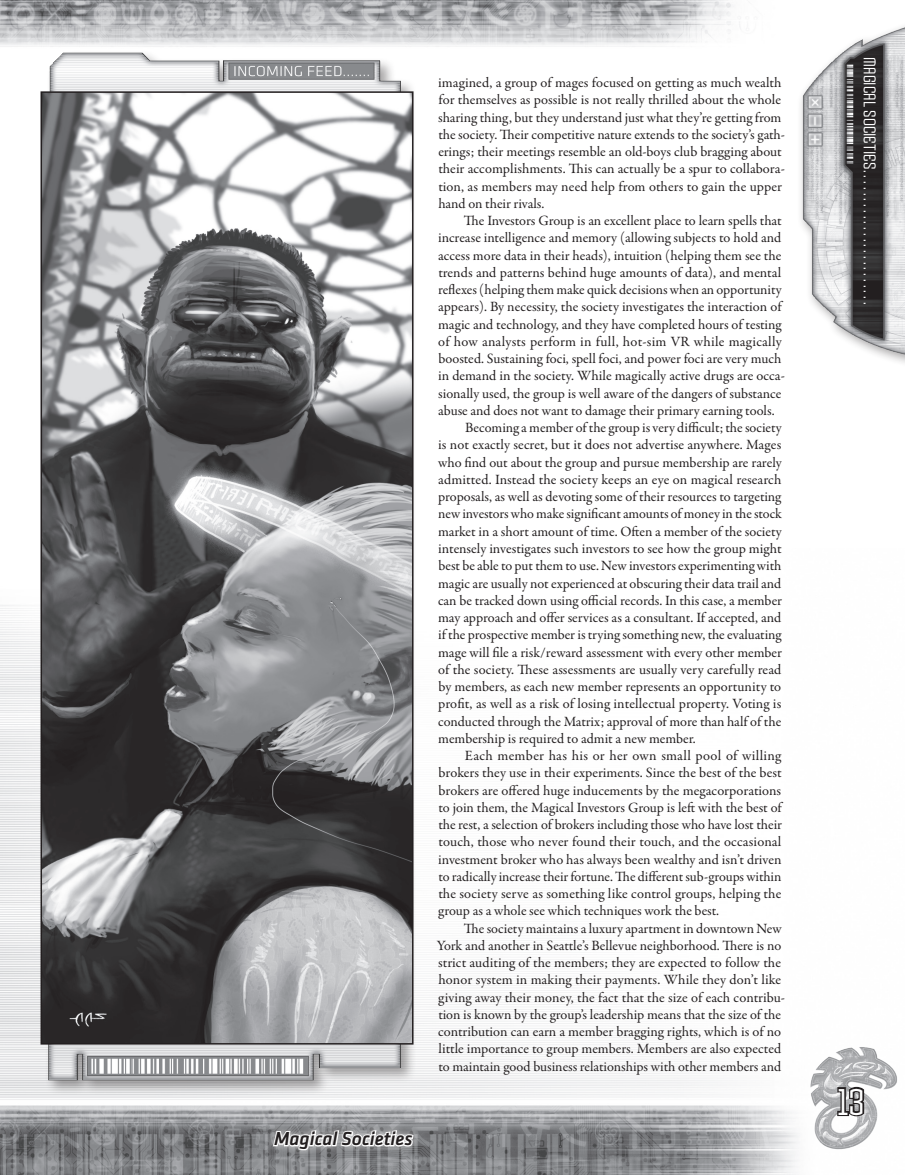
<style>
.page{position:relative;width:905px;height:1175px;background:#fff}
.page>*{position:absolute;margin:0;border:0;box-sizing:border-box;transform-origin:0 0}
.t1{font:condensed 36px "Armada";color:#fff}
.t2{font:italic 500 19.5px "Klavika";color:#231f20}
.t3{font:condensed 16.5px "Armada";color:#fff}
.t4{font:14.25px/17.2px "Garamond Premr Pro";color:#231f20}
.t5{font:14.25px "Garamond Premr Pro";letter-spacing:.02em;color:#231f20}
</style>
<div class="page">
<img style="left:0;top:605px;width:897px;height:569px">
<img style="left:0;top:0;width:740px;height:47px">
<img style="left:810px;top:1047px;width:53px;height:40px">
<svg style="left:835px;top:1085px;width:31px;height:32px"></svg>
<div style="left:266px;top:1122px;width:154px;height:35px;background:#fff;opacity:.71"></div>
<svg style="left:271px;top:1125px;width:144px;height:44px"></svg>
<div style="left:797px;top:17px;width:107px;height:354px;background:#231f20;opacity:.4"></div>
<img style="left:802px;top:22px;width:102px;height:309px">
<div style="left:45px;top:50px;width:372px;height:1045px;background:#231f20;opacity:.4"></div>
<img style="left:48px;top:53px;width:353px;height:1027px">
<img style="left:43px;top:94px;width:367px;height:947px">
<div style="left:40px;top:91px;width:373px;height:953px;border:2px solid #231f20"></div>
<h2 class="t2" style="left:274px;top:1128px;width:140px">Magical Societies</h2>
<p class="t4" style="left:438px;top:74px;width:348px">imagined, a group of mages focused on getting as much wealth for themselves as possible is not really thrilled about the whole sharing thing, but they understand just what they’re getting from the society. Their competitive nature extends to the society’s gath&shy;erings; their meetings resemble an old-boys club bragging about their accomplishments. This can actually be a spur to collabora&shy;tion, as members may need help from others to gain the upper hand on their rivals.</p>
<p class="t4" style="left:464px;top:212px;width:319px">The Investors Group is an excellent place to learn spells that</p>
<p class="t4" style="left:438px;top:229px;width:344px">increase intelligence and memory (allowing subjects to hold and</p>
<p class="t4" style="left:438px;top:247px;width:344px">access more data in their heads), intuition (helping them see the</p>
<p class="t4" style="left:438px;top:264px;width:344px">trends and patterns behind huge amounts of data), and mental</p>
<p class="t4" style="left:438px;top:281px;width:345px">reflexes (helping them make quick decisions when an opportunity</p>
<p class="t4" style="left:438px;top:298px;width:345px">appears). By necessity, the society investigates the interaction of</p>
<p class="t4" style="left:438px;top:316px;width:344px">magic and technology, and they have completed hours of testing</p>
<p class="t4" style="left:438px;top:333px;width:345px">of how analysts perform in full, hot-sim VR while magically</p>
<p class="t4" style="left:438px;top:350px;width:344px">boosted. Sustaining foci, spell foci, and power foci are very much</p>
<p class="t4" style="left:438px;top:367px;width:348px">in demand in the society. While magically active drugs are occa-</p>
<p class="t4" style="left:438px;top:385px;width:344px">sionally used, the group is well aware of the dangers of substance</p>
<p class="t4" style="left:438px;top:402px;width:338px">abuse and does not want to damage their primary earning tools.</p>
<p class="t4" style="left:465px;top:419px;width:318px">Becoming a member of the group is very difficult; the society</p>
<p class="t4" style="left:438px;top:436px;width:344px">is not exactly secret, but it does not advertise anywhere. Mages</p>
<p class="t4" style="left:438px;top:454px;width:345px">who find out about the group and pursue membership are rarely</p>
<p class="t4" style="left:438px;top:471px;width:344px">admitted. Instead the society keeps an eye on magical research</p>
<p class="t4" style="left:438px;top:488px;width:344px">proposals, as well as devoting some of their resources to targeting</p>
<p class="t4" style="left:438px;top:505px;width:345px">new investors who make significant amounts of money in the stock</p>
<p class="t4" style="left:438px;top:523px;width:345px">market in a short amount of time. Often a member of the society</p>
<p class="t4" style="left:438px;top:540px;width:345px">intensely investigates such investors to see how the group might</p>
<p class="t4" style="left:438px;top:557px;width:344px">best be able to put them to use. New investors experimenting with</p>
<p class="t4" style="left:438px;top:574px;width:344px">magic are usually not experienced at obscuring their data trail and</p>
<p class="t4" style="left:438px;top:592px;width:345px">can be tracked down using official records. In this case, a member</p>
<p class="t4" style="left:438px;top:609px;width:344px">may approach and offer services as a consultant. If accepted, and</p>
<p class="t4" style="left:438px;top:626px;width:344px">if the prospective member is trying something new, the evaluating</p>
<p class="t4" style="left:438px;top:643px;width:345px">mage will file a risk/reward assessment with every other member</p>
<p class="t4" style="left:438px;top:661px;width:345px">of the society. These assessments are usually very carefully read</p>
<p class="t4" style="left:438px;top:678px;width:344px">by members, as each new member represents an opportunity to</p>
<p class="t4" style="left:438px;top:695px;width:344px">profit, as well as a risk of losing intellectual property. Voting is</p>
<p class="t4" style="left:438px;top:712px;width:344px">conducted through the Matrix; approval of more than half of the</p>
<p class="t4" style="left:438px;top:730px;width:259px">membership is required to admit a new member.</p>
<p class="t5" style="left:465px;top:747px;width:318px">Each member has his or her own small pool of willing</p>
<p class="t4" style="left:438px;top:764px;width:344px">brokers they use in their experiments. Since the best of the best</p>
<p class="t4" style="left:438px;top:782px;width:344px">brokers are offered huge inducements by the megacorporations</p>
<p class="t4" style="left:438px;top:799px;width:345px">to join them, the Magical Investors Group is left with the best of</p>
<p class="t4" style="left:438px;top:816px;width:345px">the rest, a selection of brokers including those who have lost their</p>
<p class="t4" style="left:438px;top:833px;width:344px">touch, those who never found their touch, and the occasional</p>
<p class="t4" style="left:438px;top:850px;width:345px">investment broker who has always been wealthy and isn’t driven</p>
<p class="t4" style="left:438px;top:868px;width:344px">to radically increase their fortune. The different sub-groups within</p>
<p class="t4" style="left:438px;top:885px;width:344px">the society serve as something like control groups, helping the</p>
<p class="t4" style="left:438px;top:902px;width:282px">group as a whole see which techniques work the best.</p>
<p class="t4" style="left:464px;top:919px;width:319px">The society maintains a luxury apartment in downtown New</p>
<p class="t4" style="left:437px;top:937px;width:346px">York and another in Seattle’s Bellevue neighborhood. There is no</p>
<p class="t4" style="left:438px;top:954px;width:344px">strict auditing of the members; they are expected to follow the</p>
<p class="t4" style="left:438px;top:971px;width:344px">honor system in making their payments. While they don’t like</p>
<p class="t4" style="left:438px;top:989px;width:348px">giving away their money, the fact that the size of each contribu-</p>
<p class="t4" style="left:438px;top:1006px;width:344px">tion is known by the group’s leadership means that the size of the</p>
<p class="t4" style="left:438px;top:1023px;width:344px">contribution can earn a member bragging rights, which is of no</p>
<p class="t4" style="left:438px;top:1040px;width:344px">little importance to group members. Members are also expected</p>
<p class="t4" style="left:438px;top:1057px;width:344px">to maintain good business relationships with other members and</p>
<p class="t3" style="left:878px;top:57px;width:247px;rotate:90deg">Magical Societies ........................</p>
<h1 class="t1" style="left:837px;top:1082px;width:29px">13</h1>
</div>
